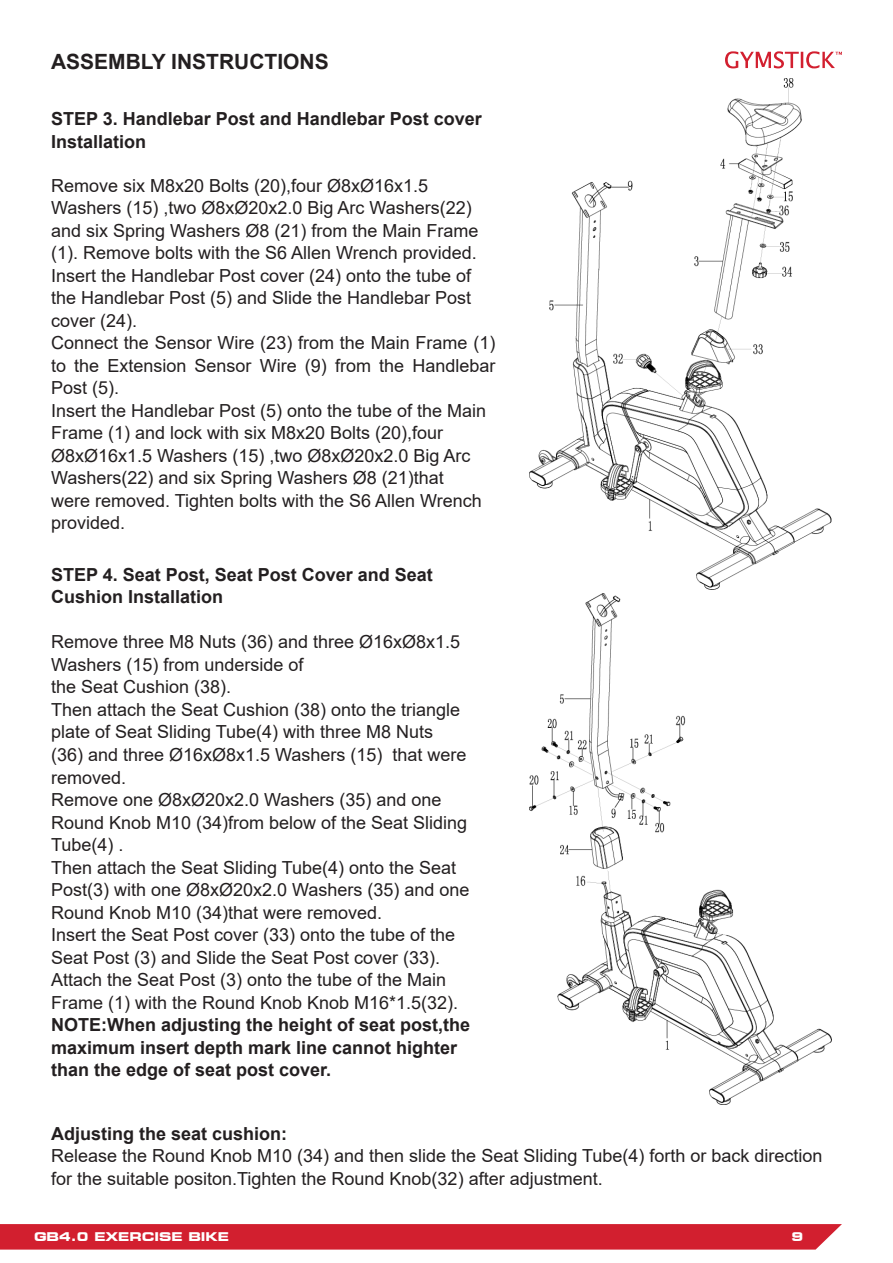
<style>
.page{position:relative;width:893px;height:1263px;background:#fff}
.page>*{position:absolute;margin:0;border:0;box-sizing:border-box;transform-origin:0 0}
.t1{font:700 21px "Arial";color:#231f20}
.正文{font:18px/22.5px "Arial";color:#231f20}
.正文-2{font:700 18px/22.5px "Arial";color:#231f20}
.t2{font:700 expanded 12px "Square 721 BT";color:#fff}
</style>
<div class="page">
<div style="left:0;top:1224px;width:842px;height:25px;background:#d21f2f"></div>
<svg style="left:725px;top:51px;width:117px;height:17px"></svg>
<img style="left:529px;top:78px;width:302px;height:511px">
<img style="left:529px;top:593px;width:302px;height:511px">
<p class="t1" style="left:51px;top:46px;width:279px">ASSEMBLY INSTRUCTIONS</p>
<p class="正文-2" style="left:51px;top:108px;width:432px">STEP 3. Handlebar Post and Handlebar Post cover<br>Installation</p>
<p class="正文" style="left:51px;top:174px;width:429px">Remove six M8x20 Bolts (20),four Ø8xØ16x1.5<br>Washers (15) ,two Ø8xØ20x2.0 Big Arc Washers(22) and six Spring Washers Ø8 (21) from the Main Frame (1). Remove bolts with the S6 Allen Wrench provided.</p>
<p class="正文" style="left:51px;top:264px;width:422px;text-align:justify">Insert the Handlebar Post cover (24) onto the tube of the Handlebar Post (5) and Slide the Handlebar Post cover (24).</p>
<p class="正文" style="left:51px;top:331px;width:446px;text-align:justify">Connect the Sensor Wire (23) from the Main Frame (1) to the Extension Sensor Wire (9) from the Handlebar Post (5).</p>
<p class="正文" style="left:51px;top:399px;width:437px">Insert the Handlebar Post (5) onto the tube of the Main Frame (1) and lock with six M8x20 Bolts (20),four Ø8xØ16x1.5 Washers (15) ,two Ø8xØ20x2.0 Big Arc Washers(22) and six Spring Washers Ø8 (21)that were removed. Tighten bolts with the S6 Allen Wrench provided.</p>
<p class="正文-2" style="left:51px;top:564px;width:383px">STEP 4. Seat Post, Seat Post Cover and Seat<br>Cushion Installation</p>
<p class="正文" style="left:51px;top:631px;width:411px">Remove three M8 Nuts (36) and three Ø16xØ8x1.5<br>Washers (15) from underside of</p>
<p class="正文" style="left:51px;top:676px;width:182px">the Seat Cushion (38).</p>
<p class="正文" style="left:51px;top:698px;width:417px">Then attach the Seat Cushion (38) onto the triangle plate of Seat Sliding Tube(4) with three M8 Nuts (36) and three Ø16xØ8x1.5 Washers (15) that were removed.</p>
<p class="正文" style="left:51px;top:788px;width:418px">Remove one Ø8xØ20x2.0 Washers (35) and one<br>Round Knob M10 (34)from below of the Seat Sliding<br>Tube(4) .</p>
<p class="正文" style="left:51px;top:856px;width:420px">Then attach the Seat Sliding Tube(4) onto the Seat<br>Post(3) with one Ø8xØ20x2.0 Washers (35) and one<br>Round Knob M10 (34)that were removed.</p>
<p class="正文" style="left:51px;top:923px;width:406px">Insert the Seat Post cover (33) onto the tube of the<br>Seat Post (3) and Slide the Seat Post cover (33).</p>
<p class="正文" style="left:51px;top:968px;width:409px">Attach the Seat Post (3) onto the tube of the Main<br>Frame (1) with the Round Knob Knob M16*1.5(32).</p>
<p class="正文-2" style="left:51px;top:1014px;width:421px">NOTE:When adjusting the height of seat post,the maximum insert depth mark line cannot highter than the edge of seat post cover.</p>
<p class="正文-2" style="left:51px;top:1122px;width:238px">Adjusting the seat cushion:</p>
<p class="正文" style="left:51px;top:1145px;width:773px">Release the Round Knob M10 (34) and then slide the Seat Sliding Tube(4) forth or back direction for the suitable positon.Tighten the Round Knob(32) after adjustment.</p>
<p class="t2" style="left:34px;top:1230px;width:197px">GB4.0 EXERCISE BIKE</p>
<p class="t2" style="left:791px;top:1230px;width:13px">9</p>
</div>
